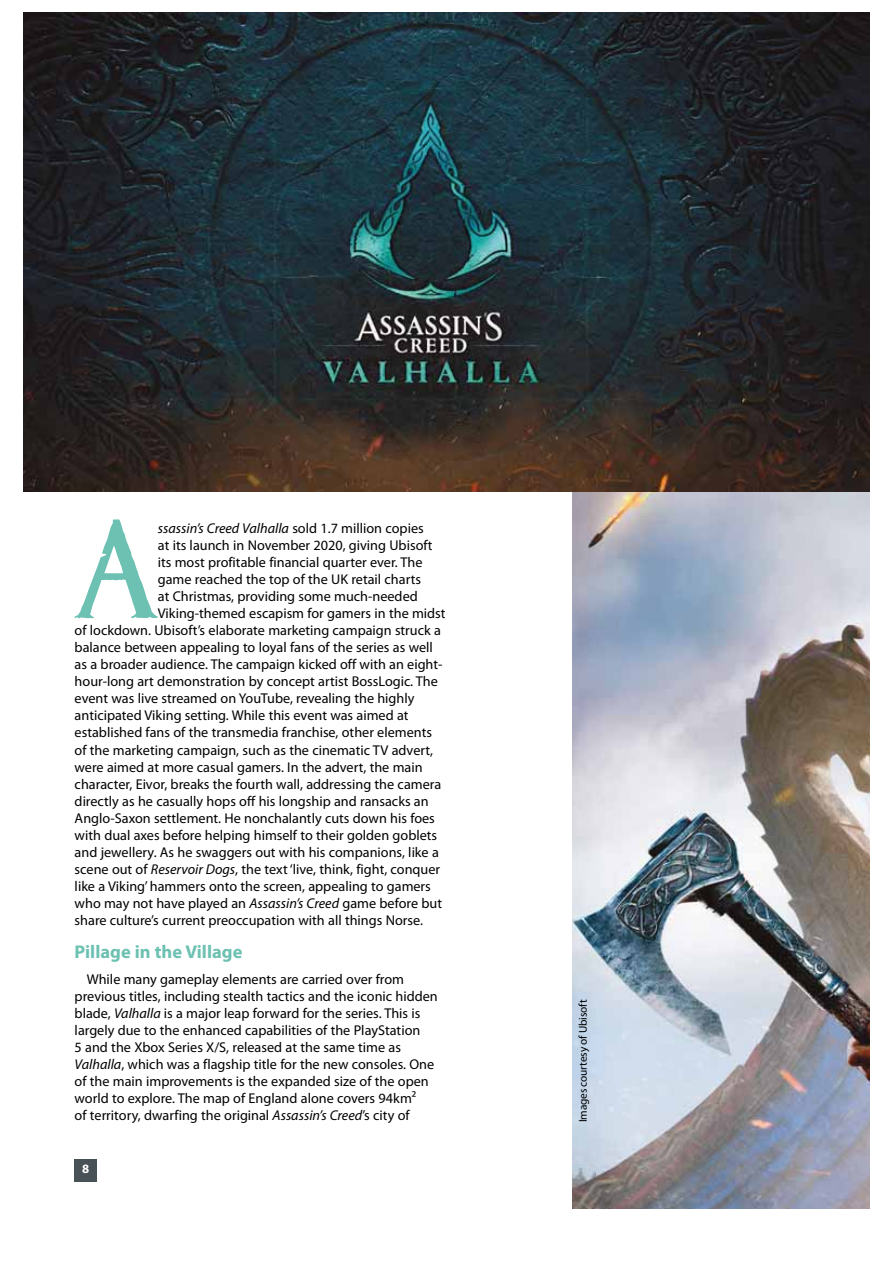
<style>
.page{position:relative;width:893px;height:1263px;background:#fff}
.page>*{position:absolute;margin:0;border:0;box-sizing:border-box;transform-origin:0 0}
.t1{font:700 18.45px "Myriad Pro";color:#6cc1b2}
.t2{font:14.25px/17.1px "Myriad Pro";color:#000}
.t3{font:italic 14.25px "Myriad Pro";color:#000}
.t4{font:700 12.75px "Myriad Pro";color:#fff}
.t5{font:11.4px "Myriad Pro";letter-spacing:-.015em;color:#000}
.s1{font-style:normal}
.s2{font-style:italic}
</style>
<div class="page">
<svg style="left:75px;top:519px;width:83px;height:99px"></svg>
<img style="left:572px;top:492px;width:297px;height:717px">
<img style="left:23px;top:13px;width:846px;height:479px">
<div style="left:75px;top:1159px;width:22px;height:22px;background:#485156"></div>
<p class="t3" style="left:158px;top:523px;width:267px">ssassin’s Creed Valhalla <span class="s1">sold 1.7 million copies</span></p>
<p class="t2" style="left:158px;top:538px;width:276px">at its launch in November 2020, giving Ubisoft</p>
<p class="t2" style="left:158px;top:555px;width:266px">its most profitable financial quarter ever. The</p>
<p class="t2" style="left:158px;top:572px;width:265px">game reached the top of the UK retail charts</p>
<p class="t2" style="left:158px;top:589px;width:261px">at Christmas, providing some much-needed</p>
<p class="t2" style="left:158px;top:606px;width:289px">Viking-themed escapism for gamers in the midst</p>
<p class="t2" style="left:75px;top:623px;width:368px">of lockdown. Ubisoft’s elaborate marketing campaign struck a</p>
<p class="t2" style="left:75px;top:640px;width:360px">balance between appealing to loyal fans of the series as well</p>
<p class="t2" style="left:75px;top:657px;width:369px">as a broader audience. The campaign kicked off with an eight-</p>
<p class="t2" style="left:75px;top:674px;width:365px">hour-long art demonstration by concept artist BossLogic. The</p>
<p class="t2" style="left:75px;top:691px;width:341px">event was live streamed on YouTube, revealing the highly</p>
<p class="t2" style="left:75px;top:708px;width:335px">anticipated Viking setting. While this event was aimed at</p>
<p class="t2" style="left:75px;top:726px;width:359px">established fans of the transmedia franchise, other elements</p>
<p class="t2" style="left:75px;top:743px;width:360px">of the marketing campaign, such as the cinematic TV advert,</p>
<p class="t2" style="left:75px;top:760px;width:349px">were aimed at more casual gamers. In the advert, the main</p>
<p class="t2" style="left:75px;top:777px;width:368px">character, Eivor, breaks the fourth wall, addressing the camera</p>
<p class="t2" style="left:75px;top:794px;width:355px">directly as he casually hops off his longship and ransacks an</p>
<p class="t2" style="left:75px;top:811px;width:362px">Anglo-Saxon settlement. He nonchalantly cuts down his foes</p>
<p class="t2" style="left:75px;top:828px;width:364px">with dual axes before helping himself to their golden goblets</p>
<p class="t2" style="left:75px;top:845px;width:366px">and jewellery. As he swaggers out with his companions, like a</p>
<p class="t2" style="left:75px;top:862px;width:367px">scene out of <span class="s2">Reservoir Dogs</span>, the text ‘live, think, fight, conquer</p>
<p class="t2" style="left:75px;top:879px;width:358px">like a Viking’ hammers onto the screen, appealing to gamers</p>
<p class="t2" style="left:75px;top:896px;width:369px">who may not have played an <span class="s2">Assassin’s Creed</span> game before but</p>
<p class="t2" style="left:75px;top:913px;width:350px">share culture’s current preoccupation with all things Norse.</p>
<p class="t1" style="left:75px;top:945px;width:169px">Pillage in the Village</p>
<p class="t2" style="left:75px;top:972px;width:365px;text-indent:12px">While many gameplay elements are carried over from previous titles, including stealth tactics and the iconic hidden blade, <span class="s2">Valhalla</span> is a major leap forward for the series. This is largely due to the enhanced capabilities of the PlayStation<br>5 and the Xbox Series X/S, released at the same time as <span class="s2">Valhalla</span>, which was a flagship title for the new consoles. One of the main improvements is the expanded size of the open world to explore. The map of England alone covers 94km²<br>of territory, dwarfing the original <span class="s2">Assassin’s Creed</span>’s city of</p>
<p class="t4" style="left:82px;top:1164px;width:9px">8</p>
<p class="t5" style="left:579px;top:1122px;width:124px;rotate:-90deg">Images courtesy of Ubisoft</p>
</div>
